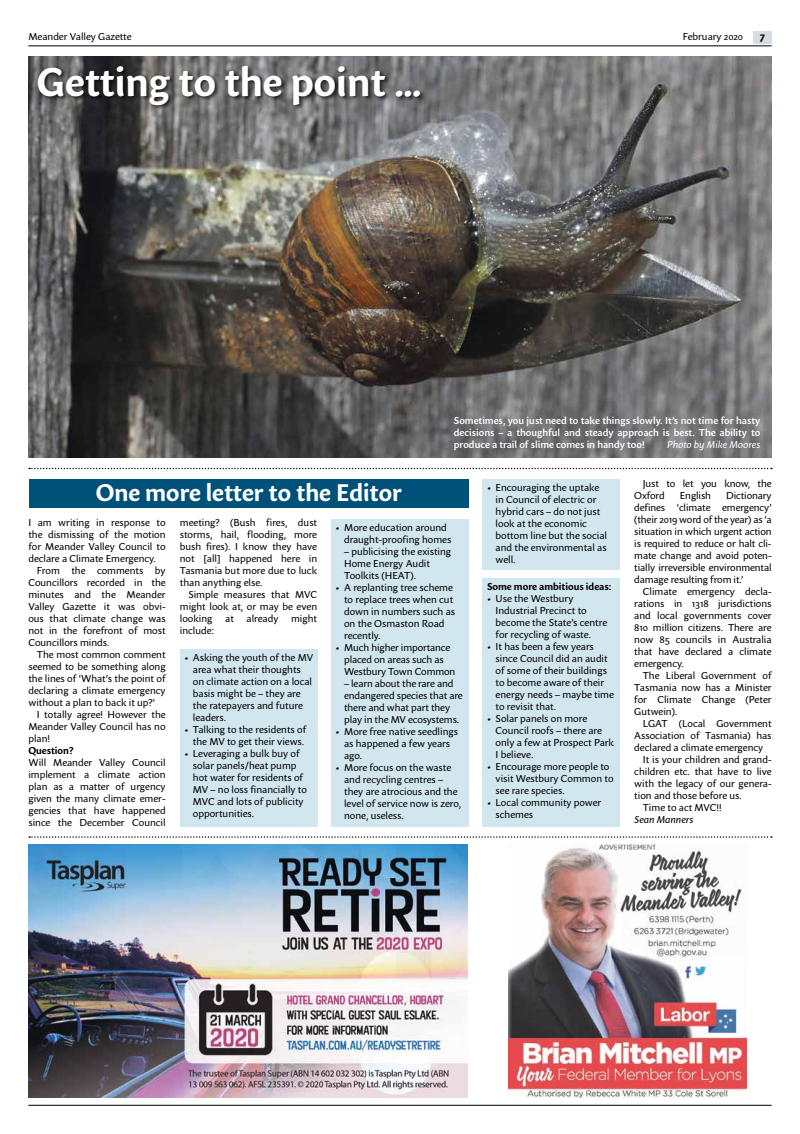
<style>
.page{position:relative;width:800px;height:1134px;background:#fff}
.page>*{position:absolute;margin:0;border:0;box-sizing:border-box;transform-origin:0 0}
.t1{font:700 40px "Sharik Sans";color:#fff}
.t2{font:700 24px "Sharik Sans";color:#fff}
.t3{font:700 11px "Sharik Sans";color:#000}
.t4{font:10px/12px "Sharik Sans";color:#000}
.t5{font:600 10px/12px "Sharik Sans";color:#fff;text-align:justify}
.t6{font:700 10px "Sharik Sans";color:#000}
.t7{font:italic 10px "Sharik Sans";color:#fff}
.t8{font:italic 10px "Sharik Sans";color:#000}
.s1{font-weight:700}
</style>
<div class="page">
<hr style="left:28px;top:45px;width:743px;height:1px;background:#000">
<div style="left:753px;top:31px;width:18px;height:13px;background:#d4dde2"></div>
<hr style="left:28px;top:1105px;width:743px;height:1px;background:#000">
<img style="left:28px;top:845px;width:440px;height:252px">
<img style="left:508px;top:845px;width:238px;height:252px">
<svg style="left:29px;top:836px;width:742px;height:2px"></svg>
<img style="left:28px;top:57px;width:743px;height:401px">
<div style="left:29px;top:479px;width:439px;height:28px;background:#00517a"></div>
<div style="left:482px;top:578px;width:138px;height:248px;background:#d1e6ef"></div>
<div style="left:180px;top:649px;width:137px;height:177px;background:#d1e6ef"></div>
<div style="left:331px;top:519px;width:137px;height:307px;background:#d1e6ef"></div>
<div style="left:482px;top:479px;width:138px;height:91px;background:#d1e6ef"></div>
<svg style="left:29px;top:468px;width:742px;height:1px"></svg>
<div style="left:37px;top:64px;width:389px;height:47px;background:#000;opacity:.75"></div>
<p class="t4" style="left:28px;top:30px;width:105px">Meander Valley Gazette</p>
<p class="t4" style="left:682px;top:30px;width:62px">February 2020</p>
<p class="t3" style="left:759px;top:29px;width:7px">7</p>
<h1 class="t1" style="left:37px;top:53px;width:386px">Getting to the point …</h1>
<p class="t5" style="left:454px;top:414px;width:308px">Sometimes, you just need to take things slowly. It’s not time for hasty decisions – a thoughful and steady approach is best. The ability to produce a trail of slime comes in handy too!</p>
<p class="t7" style="left:667px;top:438px;width:95px">Photo by Mike Moores</p>
<h2 class="t2" style="left:96px;top:475px;width:307px">One more letter to the Editor</h2>
<p class="t4" style="left:180px;top:517px;width:139px;text-align:justify">meeting? (Bush fires, dust storms, hail, flooding, more bush fires). I know they have not [all] happened here in Tasmania but more due to luck than anything else.</p>
<p class="t4" style="left:180px;top:589px;width:139px;text-align:justify;text-indent:8px">Simple measures that MVC might look at, or may be even looking</p>
<p class="t4" style="left:28px;top:517px;width:139px">I am writing in response to</p>
<p class="t4" style="left:28px;top:529px;width:139px">the dismissing of the motion</p>
<p class="t4" style="left:28px;top:541px;width:139px">for Meander Valley Council to</p>
<p class="t4" style="left:28px;top:553px;width:129px">declare a Climate Emergency.</p>
<p class="t4" style="left:37px;top:565px;width:130px">From the comments by</p>
<p class="t4" style="left:28px;top:577px;width:139px">Councillors recorded in the</p>
<p class="t4" style="left:28px;top:589px;width:139px">minutes and the Meander</p>
<p class="t4" style="left:28px;top:601px;width:139px">Valley Gazette it was obvi-</p>
<p class="t4" style="left:28px;top:613px;width:139px">ous that climate change was</p>
<p class="t4" style="left:28px;top:625px;width:139px">not in the forefront of most</p>
<p class="t4" style="left:28px;top:637px;width:83px">Councillors minds.</p>
<p class="t4" style="left:37px;top:649px;width:130px">The most common comment</p>
<p class="t4" style="left:28px;top:661px;width:139px">seemed to be something along</p>
<p class="t4" style="left:28px;top:673px;width:139px">the lines of ‘What’s the point of</p>
<p class="t4" style="left:28px;top:685px;width:139px">declaring a climate emergency</p>
<p class="t4" style="left:28px;top:697px;width:128px">without a plan to back it up?’</p>
<p class="t4" style="left:37px;top:709px;width:130px">I totally agree! However the</p>
<p class="t4" style="left:28px;top:721px;width:139px">Meander Valley Council has no</p>
<p class="t4" style="left:28px;top:733px;width:23px">plan!</p>
<p class="t6" style="left:28px;top:744px;width:47px">Question?</p>
<p class="t4" style="left:28px;top:757px;width:139px;text-align:justify">Will Meander Valley Council implement a climate action plan as a matter of urgency given the many climate emer&shy;gencies that have happened since the December Council</p>
<p class="t4" style="left:344px;top:521px;width:109px;text-indent:-8px"><span class="s1">•</span> More education around draught-proofing homes</p>
<p class="t4" style="left:344px;top:545px;width:109px">– publicising the existing<br>Home Energy Audit<br>Toolkits (HEAT).</p>
<p class="t4" style="left:344px;top:581px;width:112px;text-indent:-8px"><span class="s1">•</span> A replanting tree scheme to replace trees when cut down in numbers such as on the Osmaston Road recently.</p>
<p class="t4" style="left:344px;top:641px;width:113px;text-indent:-8px"><span class="s1">•</span> Much higher importance placed on areas such as<br>Westbury Town Common</p>
<p class="t4" style="left:344px;top:677px;width:120px">– learn about the rare and endangered species that are there and what part they play in the MV ecosystems.</p>
<p class="t4" style="left:344px;top:725px;width:115px;text-indent:-8px"><span class="s1">•</span> More free native seedlings as happened a few years ago.</p>
<p class="t4" style="left:344px;top:761px;width:118px;text-indent:-8px"><span class="s1">•</span> More focus on the waste and recycling centres – they are atrocious and the level of service now is zero, none, useless.</p>
<p class="t4" style="left:225px;top:613px;width:10px">at</p>
<p class="t4" style="left:246px;top:613px;width:33px">already</p>
<p class="t4" style="left:291px;top:613px;width:28px">might</p>
<p class="t4" style="left:180px;top:625px;width:36px">include:</p>
<p class="t4" style="left:193px;top:651px;width:122px;text-indent:-8px"><span class="s1">•</span> Asking the youth of the MV area what their thoughts on climate action on a local basis might be – they are the ratepayers and future leaders.</p>
<p class="t4" style="left:184px;top:723px;width:123px;text-align:right"><span class="s1">•</span> Talking to the residents of the MV to get their views.</p>
<p class="t4" style="left:193px;top:747px;width:116px;text-indent:-8px"><span class="s1">•</span> Leveraging a bulk buy of solar panels/heat pump hot water for residents of<br>MV – no loss financially to<br>MVC and lots of publicity opportunities.</p>
<p class="t4" style="left:495px;top:481px;width:113px;text-indent:-8px"><span class="s1">•</span> Encouraging the uptake in Council of electric or hybrid cars – do not just look at the economic bottom line but the social and the environmental as well.</p>
<p class="t6" style="left:487px;top:579px;width:126px">Some more ambitious ideas:</p>
<p class="t4" style="left:495px;top:592px;width:113px;text-indent:-8px"><span class="s1">•</span> Use the Westbury<br>Industrial Precinct to become the State’s centre for recycling of waste.</p>
<p class="t4" style="left:495px;top:640px;width:120px;text-indent:-8px"><span class="s1">•</span> It has been a few years since Council did an audit of some of their buildings to become aware of their energy needs – maybe time to revisit that.</p>
<p class="t4" style="left:495px;top:712px;width:120px;text-indent:-8px"><span class="s1">•</span> Solar panels on more<br>Council roofs – there are only a few at Prospect Park<br>I believe.</p>
<p class="t4" style="left:495px;top:760px;width:119px;text-indent:-8px"><span class="s1">•</span> Encourage more people to visit Westbury Common to see rare species.</p>
<p class="t4" style="left:495px;top:796px;width:107px;text-indent:-8px"><span class="s1">•</span> Local community power schemes</p>
<p class="t4" style="left:634px;top:477px;width:139px;text-indent:8px">Just to let you know, the<br>Oxford</p>
<p class="t4" style="left:679px;top:489px;width:33px">English</p>
<p class="t4" style="left:634px;top:489px;width:139px;text-align:justify;text-indent:92px">Dictionary defines ‘climate emergency’ (their 2019 word of the year) as ‘a situation in which urgent action is required to reduce or halt cli&shy;mate change and avoid poten&shy;tially irreversible environmental damage resulting from it.’</p>
<p class="t4" style="left:634px;top:585px;width:139px;text-align:justify;text-indent:8px">Climate emergency decla&shy;rations in 1318 jurisdictions and local governments cover 810 million citizens. There are now 85 councils in Australia that have declared a climate emergency.</p>
<p class="t4" style="left:634px;top:669px;width:139px;text-align:justify;text-indent:8px">The Liberal Government of Tasmania now has a Minister for Climate Change (Peter Gutwein).</p>
<p class="t4" style="left:642px;top:717px;width:130px">LGAT (Local Government</p>
<p class="t4" style="left:634px;top:729px;width:139px">Association of Tasmania) has</p>
<p class="t4" style="left:634px;top:741px;width:130px">declared a climate emergency</p>
<p class="t4" style="left:642px;top:753px;width:130px">It is your children and grand-</p>
<p class="t4" style="left:634px;top:765px;width:139px">children etc. that have to live</p>
<p class="t4" style="left:634px;top:777px;width:139px">with the legacy of our genera-</p>
<p class="t4" style="left:634px;top:789px;width:109px">tion and those before us.</p>
<p class="t4" style="left:642px;top:801px;width:80px">Time to act MVC!!</p>
<p class="t8" style="left:634px;top:812px;width:61px">Sean Manners</p>
</div>
